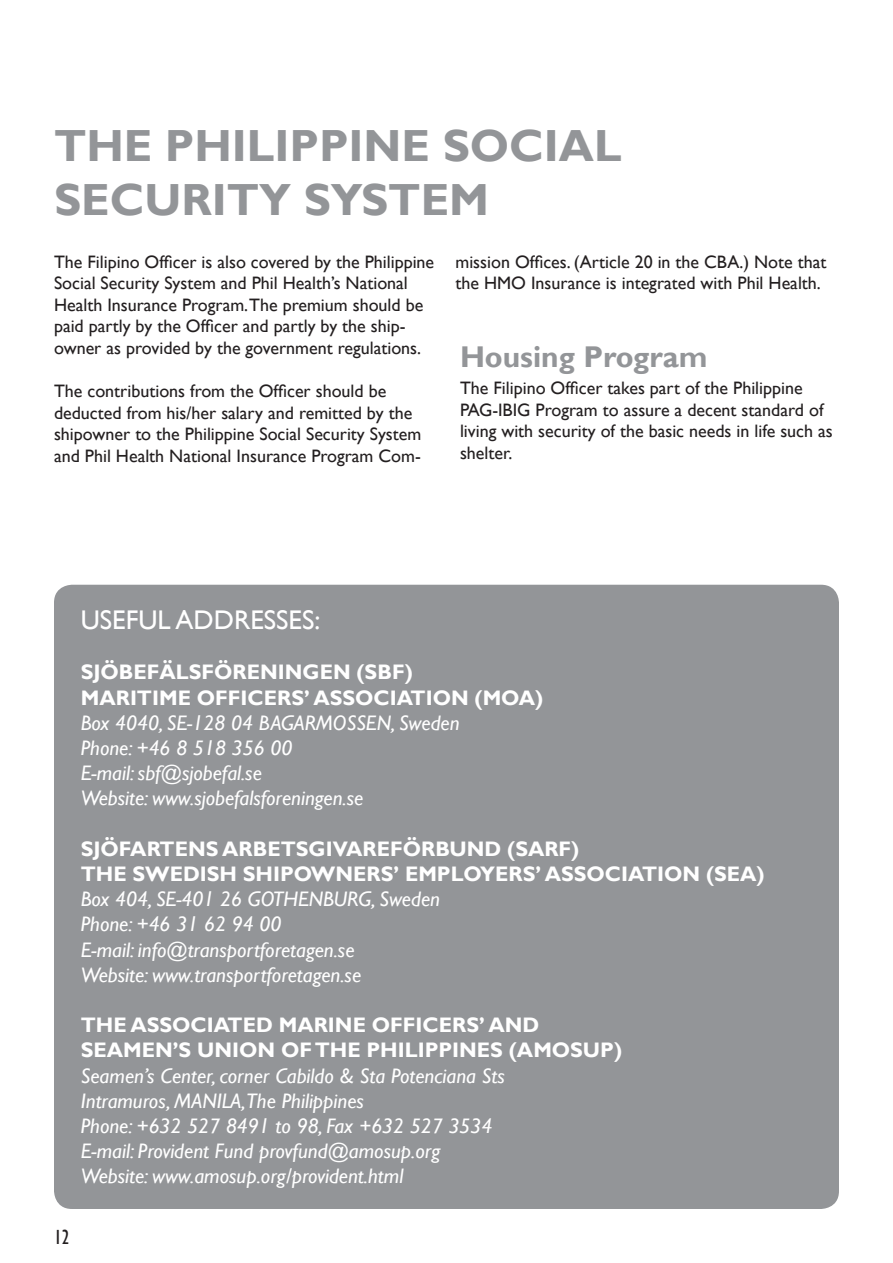
<style>
.page{position:relative;width:893px;height:1263px;background:#fff}
.page>*{position:absolute;margin:0;border:0;box-sizing:border-box;transform-origin:0 0}
.t1{font:700 45px/54px "Gill Sans";color:#939598}
.t2{font:700 30px "Gill Sans";color:#939598}
.t3{font:27px "Gill Sans";color:#fff}
.t4{font:italic 21px "Gill Sans";color:#fff}
.t5{font:700 21px/25.2px "Gill Sans";color:#fff}
.t6{font:condensed 21px "Gill Sans";color:#231f20}
.t7{font:18px/21.6px "Gill Sans";color:#231f20}
</style>
<div class="page">
<div style="left:54px;top:585px;width:785px;height:624px;background:#939598;border-radius:18px"></div>
<p class="t1" style="left:54px;top:120px;width:569px">THE PHILIPPINE SOCIAL<br>SECURITY SYSTEM</p>
<p class="t7" style="left:54px;top:251px;width:382px">The Filipino Officer is also covered by the Philippine Social Security System and Phil Health’s National Health Insurance Program.The premium should be paid partly by the Officer and partly by the ship&shy;owner as provided by the government regulations.</p>
<p class="t7" style="left:54px;top:381px;width:369px">The contributions from the Officer should be deducted from his/her salary and remitted by the shipowner to the Philippine Social Security System and Phil Health National Insurance Program Com-</p>
<p class="t7" style="left:455px;top:251px;width:373px">mission Offices. (Article 20 in the CBA.) Note that the HMO Insurance is integrated with Phil Health.</p>
<p class="t2" style="left:460px;top:339px;width:249px">Housing Program</p>
<p class="t7" style="left:460px;top:378px;width:374px">The Filipino Officer takes part of the Philippine PAG-IBIG Program to assure a decent standard of living with security of the basic needs in life such as shelter.</p>
<p class="t3" style="left:81px;top:604px;width:241px">USEFUL ADDRESSES:</p>
<p class="t5" style="left:81px;top:660px;width:464px">SJÖBEFÄLSFÖRENINGEN (SBF)<br>MARITIME OFFICERS’ ASSOCIATION (MOA)</p>
<p class="t4" style="left:81px;top:710px;width:380px">Box 4040, SE-128 04 BAGARMOSSEN, Sweden</p>
<p class="t4" style="left:81px;top:735px;width:213px">Phone: +46 8 518 356 00</p>
<p class="t4" style="left:81px;top:761px;width:183px">E-mail: sbf@sjobefal.se</p>
<p class="t4" style="left:81px;top:786px;width:284px">Website: www.sjobefalsforeningen.se</p>
<p class="t5" style="left:81px;top:837px;width:685px">SJÖFARTENS ARBETSGIVAREFÖRBUND (SARF)<br>THE SWEDISH SHIPOWNERS’ EMPLOYERS’ ASSOCIATION (SEA)</p>
<p class="t4" style="left:81px;top:887px;width:361px">Box 404, SE-401 26 GOTHENBURG, Sweden</p>
<p class="t4" style="left:81px;top:912px;width:202px">Phone: +46 31 62 94 00</p>
<p class="t4" style="left:81px;top:937px;width:275px">E-mail: info@transportforetagen.se</p>
<p class="t4" style="left:81px;top:962px;width:282px">Website: www.transportforetagen.se</p>
<p class="t5" style="left:81px;top:1013px;width:543px">THE ASSOCIATED MARINE OFFICERS’ AND<br>SEAMEN’S UNION OF THE PHILIPPINES (AMOSUP)</p>
<p class="t4" style="left:81px;top:1063px;width:426px">Seamen’s Center, corner Cabildo &amp; Sta Potenciana Sts</p>
<p class="t4" style="left:81px;top:1088px;width:285px">Intramuros, MANILA,The Philippines</p>
<p class="t4" style="left:81px;top:1113px;width:413px">Phone: +632 527 8491 to 98, Fax +632 527 3534</p>
<p class="t4" style="left:81px;top:1139px;width:361px">E-mail: Provident Fund provfund@amosup.org</p>
<p class="t4" style="left:81px;top:1164px;width:324px">Website: www.amosup.org/provident.html</p>
<p class="t6" style="left:54px;top:1224px;width:17px">12</p>
</div>
